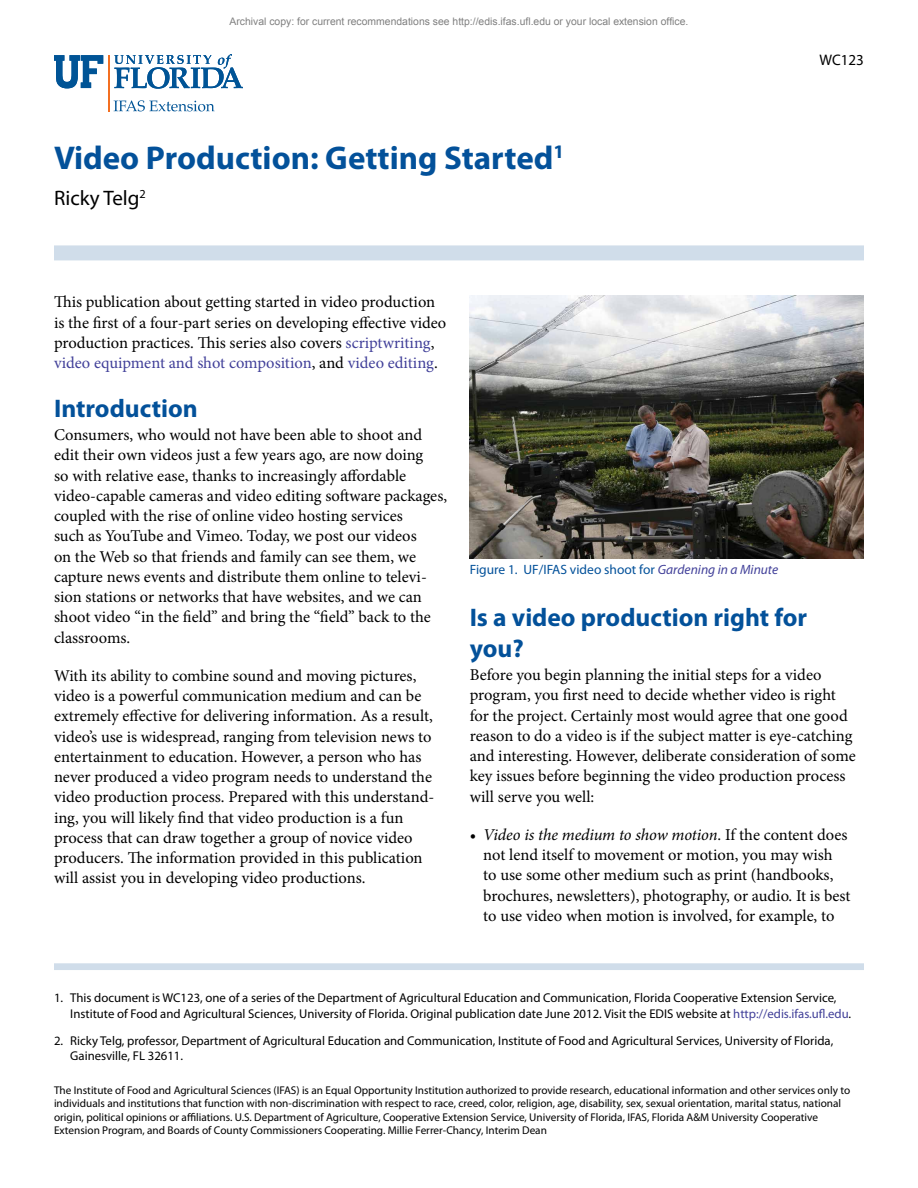
<style>
.page{position:relative;width:918px;height:1188px;background:#fff}
.page>*{position:absolute;margin:0;border:0;box-sizing:border-box;transform-origin:0 0}
.t1{font:700 33px "Myriad Pro";color:#03519a}
.t2{font:700 25.5px/30.6px "Myriad Pro";color:#03519a}
.t3{font:21px "Myriad Pro";color:#000}
.t4{font:16.5px/20.2px "Minion Pro";color:#000}
.t5{font:15.3px "Myriad Pro";color:#000}
.t6{font:13.5px "Myriad Pro";color:#03519a}
.t7{font:12.75px/15.3px "Myriad Pro";color:#000}
.t8{font:11.25px/13.5px "Myriad Pro";color:#000}
.t9{font:10.35px "Arial";color:#808080}
.s1{color:#414099}
.s2{font-style:italic;color:#414099}
.s3{font-style:italic}
</style>
<div class="page">
<hr style="left:108px;top:55px;width:2px;height:56px;background:#f36f21">
<svg style="left:114px;top:54px;width:129px;height:35px"></svg>
<svg style="left:54px;top:55px;width:49px;height:33px"></svg>
<svg style="left:114px;top:100px;width:101px;height:11px"></svg>
<div style="left:54px;top:245px;width:810px;height:15px;background:#d0ddea"></div>
<div style="left:54px;top:963px;width:810px;height:7px;background:#d0ddea"></div>
<img style="left:470px;top:295px;width:394px;height:264px">
<p class="t9" style="left:230px;top:15px;width:460px">Archival copy: for current recommendations see http://edis.ifas.ufl.edu or your local extension office.</p>
<h1 class="t1" style="left:54px;top:136px;width:512px">Video Production: Getting Started<sup>1</sup></h1>
<p class="t3" style="left:54px;top:185px;width:93px">Ricky Telg<sup>2</sup></p>
<p class="t5" style="left:820px;top:51px;width:46px">WC123</p>
<p class="t4" style="left:54px;top:292px;width:394px">This publication about getting started in video production is the first of a four-part series on developing effective video production practices. This series also covers <span class="s1">scriptwriting</span>, <span class="s1">video equipment and shot composition</span>, and <span class="s1">video editing</span>.</p>
<h2 class="t2" style="left:54px;top:392px;width:145px">Introduction</h2>
<p class="t4" style="left:54px;top:425px;width:395px">Consumers, who would not have been able to shoot and edit their own videos just a few years ago, are now doing<br>so with relative ease, thanks to increasingly affordable video-capable cameras and video editing software packages, coupled with the rise of online video hosting services<br>such as YouTube and Vimeo. Today, we post our videos<br>on the Web so that friends and family can see them, we capture news events and distribute them online to televi&shy;sion stations or networks that have websites, and we can shoot video “in the field” and bring the “field” back to the classrooms.</p>
<p class="t4" style="left:54px;top:666px;width:382px">With its ability to combine sound and moving pictures, video is a powerful communication medium and can be extremely effective for delivering information. As a result, video’s use is widespread, ranging from television news to entertainment to education. However, a person who has never produced a video program needs to understand the video production process. Prepared with this understand&shy;ing, you will likely find that video production is a fun process that can draw together a group of novice video producers. The information provided in this publication will assist you in developing video productions.</p>
<p class="t6" style="left:470px;top:561px;width:310px">Figure 1. UF/IFAS video shoot for <span class="s2">Gardening in a Minute</span></p>
<h2 class="t2" style="left:470px;top:601px;width:339px">Is a video production right for you?</h2>
<p class="t4" style="left:470px;top:665px;width:388px">Before you begin planning the initial steps for a video program, you first need to decide whether video is right for the project. Certainly most would agree that one good reason to do a video is if the subject matter is eye-catching and interesting. However, deliberate consideration of some key issues before beginning the video production process will serve you well:</p>
<p class="t4" style="left:483px;top:825px;width:369px;text-indent:-13px">• <span class="s3">Video is the medium to show motion</span>. If the content does not lend itself to movement or motion, you may wish<br>to use some other medium such as print (handbooks, brochures, newsletters), photography, or audio. It is best to use video when motion is involved, for example, to</p>
<p class="t7" style="left:70px;top:990px;width:783px;text-indent:-16px">1. This document is WC123, one of a series of the Department of Agricultural Education and Communication, Florida Cooperative Extension Service,<br>Institute of Food and Agricultural Sciences, University of Florida. Original publication date June 2012. Visit the EDIS website at <span class="s1">http://edis.ifas.ufl.edu</span>.</p>
<p class="t7" style="left:70px;top:1033px;width:765px;text-indent:-16px">2. Ricky Telg, professor, Department of Agricultural Education and Communication, Institute of Food and Agricultural Services, University of Florida,<br>Gainesville, FL 32611.</p>
<p class="t8" style="left:54px;top:1083px;width:798px">The Institute of Food and Agricultural Sciences (IFAS) is an Equal Opportunity Institution authorized to provide research, educational information and other services only to individuals and institutions that function with non-discrimination with respect to race, creed, color, religion, age, disability, sex, sexual orientation, marital status, national origin, political opinions or affiliations. U.S. Department of Agriculture, Cooperative Extension Service, University of Florida, IFAS, Florida A&amp;M University Cooperative Extension Program, and Boards of County Commissioners Cooperating. Millie Ferrer-Chancy, Interim Dean</p>
</div>
